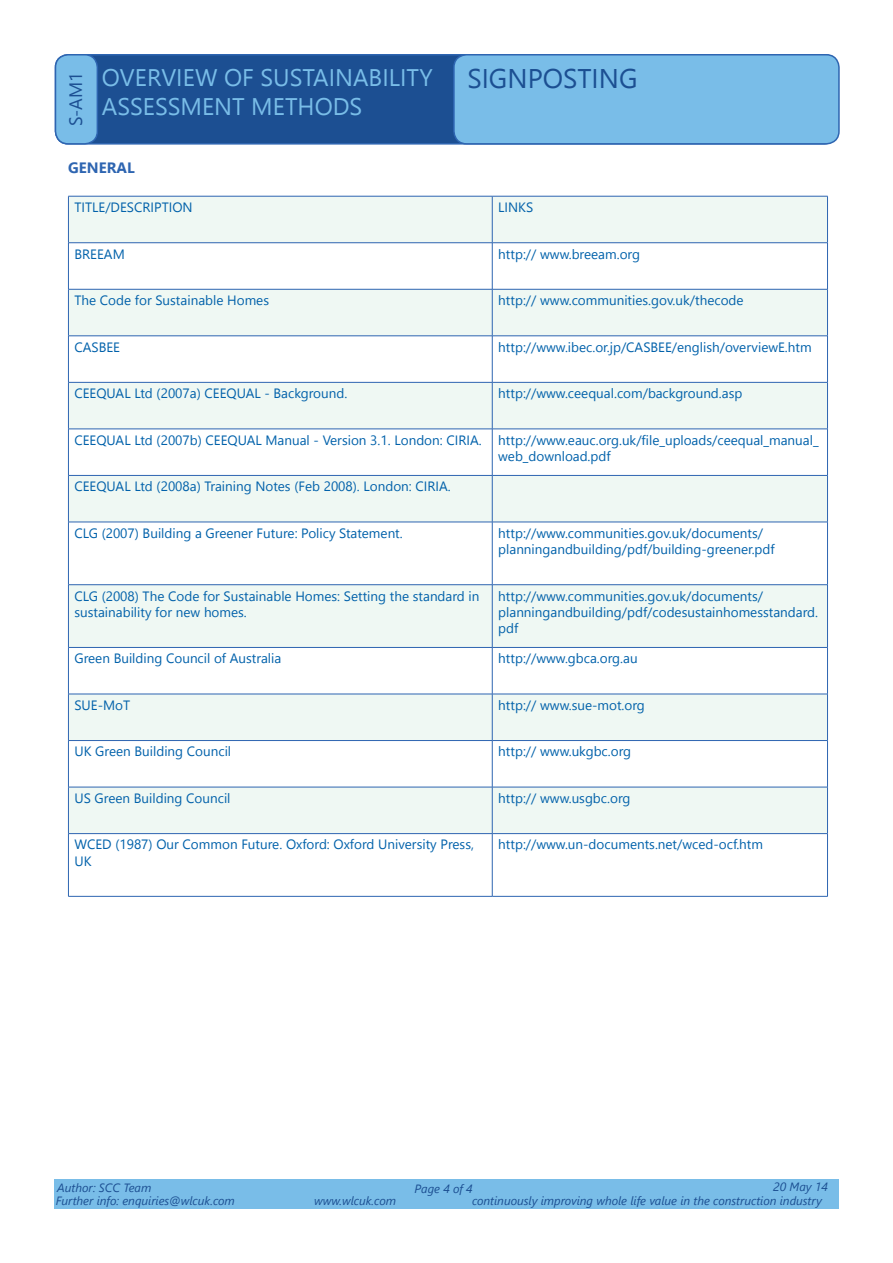
<style>
.page{position:relative;width:893px;height:1263px;background:#fff}
.page>*{position:absolute;margin:0;border:0;box-sizing:border-box;transform-origin:0 0}
.t1{font:27px "Segoe UI";color:#1c4f92}
.t2{font:24px/28.8px "Segoe UI";color:#79bde8}
.t3{font:18px "Segoe UI";color:#1c4f92}
.t4{font:700 15px "Segoe UI";color:#2e65b1}
.t5{font:13.5px/16.2px "Segoe UI";color:#0161aa}
.t6{font:italic 12px "Segoe UI";color:#1c4f92}
</style>
<div class="page">
<div style="left:54px;top:1179px;width:785px;height:30px;background:#79bde8"></div>
<svg style="left:69px;top:197px;width:758px;height:636px;fill:#eff8f3"></svg>
<hr style="left:68px;top:196px;width:424px;height:1px;background:#2e65b1">
<hr style="left:68px;top:196px;width:1px;height:47px;background:#2e65b1">
<hr style="left:492px;top:196px;width:336px;height:1px;background:#2e65b1">
<hr style="left:492px;top:196px;width:1px;height:47px;background:#2e65b1">
<hr style="left:827px;top:196px;width:1px;height:47px;background:#2e65b1">
<hr style="left:68px;top:242px;width:424px;height:1px;background:#2e65b1">
<hr style="left:68px;top:243px;width:1px;height:46px;background:#2e65b1">
<hr style="left:492px;top:242px;width:336px;height:1px;background:#2e65b1">
<hr style="left:492px;top:243px;width:1px;height:46px;background:#2e65b1">
<hr style="left:827px;top:243px;width:1px;height:46px;background:#2e65b1">
<hr style="left:68px;top:289px;width:424px;height:1px;background:#2e65b1">
<hr style="left:68px;top:289px;width:1px;height:47px;background:#2e65b1">
<hr style="left:492px;top:289px;width:336px;height:1px;background:#2e65b1">
<hr style="left:492px;top:289px;width:1px;height:47px;background:#2e65b1">
<hr style="left:827px;top:289px;width:1px;height:47px;background:#2e65b1">
<hr style="left:68px;top:336px;width:424px;height:1px;background:#2e65b1">
<hr style="left:68px;top:336px;width:1px;height:46px;background:#2e65b1">
<hr style="left:492px;top:336px;width:336px;height:1px;background:#2e65b1">
<hr style="left:492px;top:336px;width:1px;height:46px;background:#2e65b1">
<hr style="left:827px;top:336px;width:1px;height:46px;background:#2e65b1">
<hr style="left:68px;top:382px;width:424px;height:1px;background:#2e65b1">
<hr style="left:68px;top:383px;width:1px;height:46px;background:#2e65b1">
<hr style="left:492px;top:382px;width:336px;height:1px;background:#2e65b1">
<hr style="left:492px;top:383px;width:1px;height:46px;background:#2e65b1">
<hr style="left:827px;top:383px;width:1px;height:46px;background:#2e65b1">
<hr style="left:68px;top:429px;width:424px;height:1px;background:#2e65b1">
<hr style="left:68px;top:429px;width:1px;height:46px;background:#2e65b1">
<hr style="left:492px;top:429px;width:336px;height:1px;background:#2e65b1">
<hr style="left:492px;top:429px;width:1px;height:46px;background:#2e65b1">
<hr style="left:827px;top:429px;width:1px;height:46px;background:#2e65b1">
<hr style="left:68px;top:475px;width:424px;height:1px;background:#2e65b1">
<hr style="left:68px;top:476px;width:1px;height:46px;background:#2e65b1">
<hr style="left:492px;top:475px;width:336px;height:1px;background:#2e65b1">
<hr style="left:492px;top:476px;width:1px;height:46px;background:#2e65b1">
<hr style="left:827px;top:476px;width:1px;height:46px;background:#2e65b1">
<hr style="left:68px;top:522px;width:424px;height:1px;background:#2e65b1">
<hr style="left:68px;top:522px;width:1px;height:62px;background:#2e65b1">
<hr style="left:492px;top:522px;width:336px;height:1px;background:#2e65b1">
<hr style="left:492px;top:522px;width:1px;height:62px;background:#2e65b1">
<hr style="left:827px;top:522px;width:1px;height:62px;background:#2e65b1">
<hr style="left:68px;top:584px;width:424px;height:1px;background:#2e65b1">
<hr style="left:68px;top:585px;width:1px;height:62px;background:#2e65b1">
<hr style="left:492px;top:584px;width:336px;height:1px;background:#2e65b1">
<hr style="left:492px;top:585px;width:1px;height:62px;background:#2e65b1">
<hr style="left:827px;top:585px;width:1px;height:62px;background:#2e65b1">
<hr style="left:68px;top:647px;width:424px;height:1px;background:#2e65b1">
<hr style="left:68px;top:648px;width:1px;height:46px;background:#2e65b1">
<hr style="left:492px;top:647px;width:336px;height:1px;background:#2e65b1">
<hr style="left:492px;top:648px;width:1px;height:46px;background:#2e65b1">
<hr style="left:827px;top:648px;width:1px;height:46px;background:#2e65b1">
<hr style="left:68px;top:694px;width:424px;height:1px;background:#2e65b1">
<hr style="left:68px;top:694px;width:1px;height:46px;background:#2e65b1">
<hr style="left:492px;top:694px;width:336px;height:1px;background:#2e65b1">
<hr style="left:492px;top:694px;width:1px;height:46px;background:#2e65b1">
<hr style="left:827px;top:694px;width:1px;height:46px;background:#2e65b1">
<hr style="left:68px;top:740px;width:424px;height:1px;background:#2e65b1">
<hr style="left:68px;top:741px;width:1px;height:46px;background:#2e65b1">
<hr style="left:492px;top:740px;width:336px;height:1px;background:#2e65b1">
<hr style="left:492px;top:741px;width:1px;height:46px;background:#2e65b1">
<hr style="left:827px;top:741px;width:1px;height:46px;background:#2e65b1">
<hr style="left:68px;top:787px;width:424px;height:1px;background:#2e65b1">
<hr style="left:68px;top:787px;width:1px;height:46px;background:#2e65b1">
<hr style="left:492px;top:787px;width:336px;height:1px;background:#2e65b1">
<hr style="left:492px;top:787px;width:1px;height:46px;background:#2e65b1">
<hr style="left:827px;top:787px;width:1px;height:46px;background:#2e65b1">
<hr style="left:68px;top:833px;width:424px;height:1px;background:#2e65b1">
<hr style="left:68px;top:834px;width:1px;height:62px;background:#2e65b1">
<hr style="left:492px;top:833px;width:336px;height:1px;background:#2e65b1">
<hr style="left:492px;top:834px;width:1px;height:62px;background:#2e65b1">
<hr style="left:827px;top:834px;width:1px;height:62px;background:#2e65b1">
<hr style="left:68px;top:896px;width:424px;height:1px;background:#2e65b1">
<hr style="left:492px;top:896px;width:336px;height:1px;background:#2e65b1">
<div style="left:55px;top:55px;width:782px;height:89px;background:#1c4f92;border-radius:13px"></div>
<div style="left:55px;top:54px;width:783px;height:91px;border:2px solid #2e65b1;border-radius:13px"></div>
<div style="left:454px;top:55px;width:385px;height:89px;background:#79bde8;border-radius:13px"></div>
<div style="left:453px;top:54px;width:387px;height:91px;border:2px solid #2e65b1;border-radius:13px"></div>
<div style="left:55px;top:55px;width:42px;height:89px;background:#79bde8;border-radius:13px"></div>
<div style="left:55px;top:54px;width:43px;height:91px;border:2px solid #2e65b1;border-radius:13px"></div>
<h3 class="t3" style="left:61px;top:126px;width:56px;rotate:-90deg">S-AM1</h3>
<h2 class="t2" style="left:102px;top:62px;width:332px">OVERVIEW OF SUSTAINABILITY<br>ASSESSMENT METHODS</h2>
<h1 class="t1" style="left:467px;top:57px;width:172px">SIGNPOSTING</h1>
<p class="t4" style="left:68px;top:156px;width:68px">GEnErAL</p>
<p class="t5" style="left:74px;top:199px;width:120px">TITLE/DESCRIPTION</p>
<p class="t5" style="left:498px;top:199px;width:37px">LINKS</p>
<p class="t5" style="left:74px;top:245px;width:52px">BREEAM</p>
<p class="t5" style="left:498px;top:245px;width:143px">http:// www.breeam.org</p>
<p class="t5" style="left:74px;top:292px;width:196px">The Code for Sustainable Homes</p>
<p class="t5" style="left:498px;top:292px;width:247px">http:// www.communities.gov.uk/thecode</p>
<p class="t5" style="left:74px;top:338px;width:47px">CASBEE</p>
<p class="t5" style="left:498px;top:338px;width:315px">http://www.ibec.or.jp/CASBEE/english/overviewE.htm</p>
<p class="t5" style="left:74px;top:385px;width:274px">CEEQUAL Ltd (2007a) CEEQUAL - Background.</p>
<p class="t5" style="left:498px;top:385px;width:246px">http://www.ceequal.com/background.asp</p>
<p class="t5" style="left:498px;top:432px;width:322px;text-indent:-424px">CEEQUAL Ltd (2007b) CEEQUAL Manual - Version 3.1. London: CIRIA. http://www.eauc.org.uk/file_uploads/ceequal_manual_ web_download.pdf</p>
<p class="t5" style="left:74px;top:478px;width:378px">CEEQUAL Ltd (2008a) Training Notes (Feb 2008). London: CIRIA.</p>
<p class="t5" style="left:74px;top:525px;width:330px">CLG (2007) Building a Greener Future: Policy Statement.</p>
<p class="t5" style="left:498px;top:525px;width:278px">http://www.communities.gov.uk/documents/ planningandbuilding/pdf/building-greener.pdf</p>
<p class="t5" style="left:74px;top:587px;width:407px">CLG (2008) The Code for Sustainable Homes: Setting the standard in sustainability for new homes.</p>
<p class="t5" style="left:498px;top:587px;width:321px">http://www.communities.gov.uk/documents/ planningandbuilding/pdf/codesustainhomesstandard. pdf</p>
<p class="t5" style="left:74px;top:650px;width:208px">Green Building Council of Australia</p>
<p class="t5" style="left:498px;top:650px;width:141px">http://www.gbca.org.au</p>
<p class="t5" style="left:74px;top:697px;width:57px">SUE-MoT</p>
<p class="t5" style="left:498px;top:697px;width:148px">http:// www.sue-mot.org</p>
<p class="t5" style="left:74px;top:743px;width:158px">UK Green Building Council</p>
<p class="t5" style="left:498px;top:743px;width:134px">http:// www.ukgbc.org</p>
<p class="t5" style="left:74px;top:790px;width:158px">US Green Building Council</p>
<p class="t5" style="left:498px;top:790px;width:134px">http:// www.usgbc.org</p>
<p class="t5" style="left:74px;top:836px;width:401px">WCED (1987) Our Common Future. Oxford: Oxford University Press,<br>UK</p>
<p class="t5" style="left:498px;top:836px;width:266px">http://www.un-documents.net/wced-ocf.htm</p>
<p class="t6" style="left:57px;top:1180px;width:96px">Author: SCC Team</p>
<p class="t6" style="left:414px;top:1180px;width:60px">Page 4 of 4</p>
<p class="t6" style="left:773px;top:1179px;width:56px">20 May 14</p>
<p class="t6" style="left:56px;top:1192px;width:181px">Further info: enquiries@wlcuk.com</p>
<p class="t6" style="left:314px;top:1192px;width:84px">www.wlcuk.com</p>
<p class="t6" style="left:472px;top:1192px;width:351px">continuously improving whole life value in the construction industry</p>
</div>
